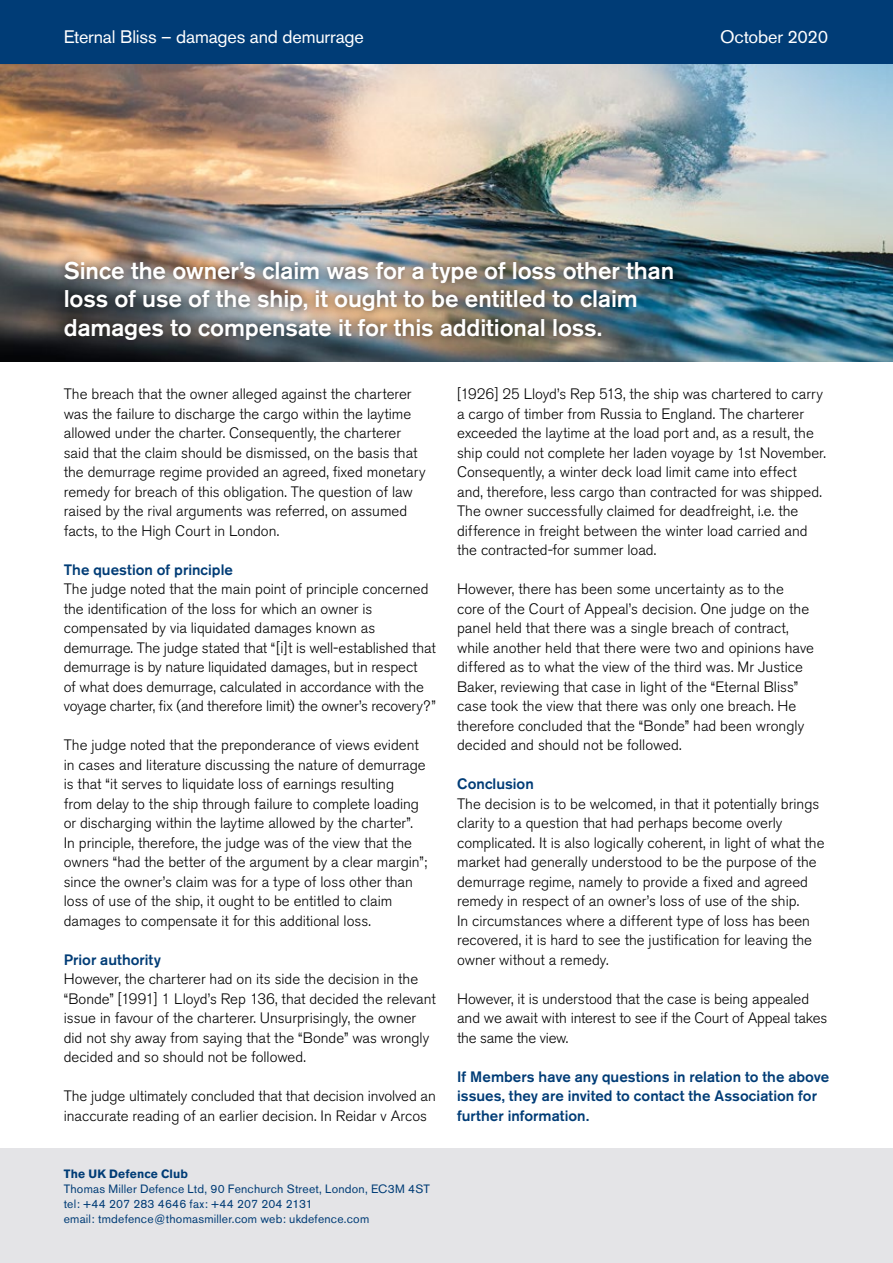
<style>
.page{position:relative;width:893px;height:1263px;background:#fff}
.page>*{position:absolute;margin:0;border:0;box-sizing:border-box;transform-origin:0 0}
.t1{font:500 24px/28.5px "Akzidenz Grotesk BE";letter-spacing:-.005em;color:#fff}
.t2{font:18px "Akzidenz Grotesk BE";letter-spacing:-.01em;color:#fff}
.t3{font:300 15px/19.5px "Akzidenz Grotesk BE";color:#000}
.t4{font:500 15px/19.5px "Akzidenz Grotesk BE";letter-spacing:.005em;color:#003c76}
.t5{font:12px/15px "Akzidenz Grotesk BE";letter-spacing:.015em;color:#003c76}
.t6{font:700 12px "Akzidenz Grotesk BE";letter-spacing:.015em;color:#003c76}
</style>
<div class="page">
<img style="left:0;top:64px;width:893px;height:297px">
<div style="left:55px;top:252px;width:627px;height:97px;background:#000;opacity:.75"></div>
<div style="left:0;top:0;width:893px;height:64px;background:#003c76"></div>
<div style="left:0;top:1148px;width:893px;height:115px;background:#e4e4e7"></div>
<p class="t2" style="left:64px;top:26px;width:301px">Eternal Bliss – damages and demurrage</p>
<p class="t2" style="left:720px;top:26px;width:110px">October 2020</p>
<h1 class="t1" style="left:64px;top:256px;width:612px">Since the owner’s claim was for a type of loss other than loss of use of the ship, it ought to be entitled to claim damages to compensate it for this additional loss.</h1>
<p class="t3" style="left:64px;top:384px;width:363px">The breach that the owner alleged against the charterer was the failure to discharge the cargo within the laytime allowed under the charter. Consequently, the charterer said that the claim should be dismissed, on the basis that the demurrage regime provided an agreed, fixed monetary remedy for breach of this obligation. The question of law raised by the rival arguments was referred, on assumed facts, to the High Court in London.</p>
<p class="t4" style="left:64px;top:559px;width:171px">The question of principle</p>
<p class="t3" style="left:64px;top:579px;width:374px">The judge noted that the main point of principle concerned the identification of the loss for which an owner is compensated by via liquidated damages known as demurrage. The judge stated that “[i]t is well-established that demurrage is by nature liquidated damages, but in respect<br>of what does demurrage, calculated in accordance with the voyage charter, fix (and therefore limit) the owner’s recovery?”</p>
<p class="t3" style="left:64px;top:735px;width:365px">The judge noted that the preponderance of views evident in cases and literature discussing the nature of demurrage is that “it serves to liquidate loss of earnings resulting<br>from delay to the ship through failure to complete loading or discharging within the laytime allowed by the charter”.<br>In principle, therefore, the judge was of the view that the owners “had the better of the argument by a clear margin”; since the owner’s claim was for a type of loss other than loss of use of the ship, it ought to be entitled to claim damages to compensate it for this additional loss.</p>
<p class="t4" style="left:64px;top:949px;width:99px">Prior authority</p>
<p class="t3" style="left:64px;top:969px;width:374px">However, the charterer had on its side the decision in the “Bonde” [1991] 1 Lloyd’s Rep 136, that decided the relevant issue in favour of the charterer. Unsurprisingly, the owner did not shy away from saying that the “Bonde” was wrongly decided and so should not be followed.</p>
<p class="t3" style="left:64px;top:1086px;width:374px">The judge ultimately concluded that that decision involved an inaccurate reading of an earlier decision. In Reidar v Arcos</p>
<p class="t6" style="left:64px;top:1167px;width:126px">The UK Defence Club</p>
<p class="t5" style="left:64px;top:1181px;width:368px">Thomas Miller Defence Ltd, 90 Fenchurch Street, London, EC3M 4ST tel: +44 207 283 4646 fax: +44 207 204 2131<br>email: tmdefence@thomasmiller.com web: ukdefence.com</p>
<p class="t3" style="left:457px;top:384px;width:370px">[1926] 25 Lloyd’s Rep 513, the ship was chartered to carry a cargo of timber from Russia to England. The charterer exceeded the laytime at the load port and, as a result, the ship could not complete her laden voyage by 1st November.<br>Consequently, a winter deck load limit came into effect and, therefore, less cargo than contracted for was shipped.<br>The owner successfully claimed for deadfreight, i.e. the difference in freight between the winter load carried and the contracted-for summer load.</p>
<p class="t3" style="left:457px;top:579px;width:358px">However, there has been some uncertainty as to the core of the Court of Appeal’s decision. One judge on the panel held that there was a single breach of contract, while another held that there were two and opinions have differed as to what the view of the third was. Mr Justice Baker, reviewing that case in light of the “Eternal Bliss” case took the view that there was only one breach. He therefore concluded that the “Bonde” had been wrongly decided and should not be followed.</p>
<p class="t4" style="left:457px;top:774px;width:78px">Conclusion</p>
<p class="t3" style="left:457px;top:794px;width:369px">The decision is to be welcomed, in that it potentially brings clarity to a question that had perhaps become overly complicated. It is also logically coherent, in light of what the market had generally understood to be the purpose of the demurrage regime, namely to provide a fixed and agreed remedy in respect of an owner’s loss of use of the ship.<br>In circumstances where a different type of loss has been recovered, it is hard to see the justification for leaving the owner without a remedy.</p>
<p class="t3" style="left:457px;top:989px;width:372px">However, it is understood that the case is being appealed and we await with interest to see if the Court of Appeal takes the same the view.</p>
<p class="t4" style="left:457px;top:1066px;width:374px">If Members have any questions in relation to the above issues, they are invited to contact the Association for further information.</p>
</div>
